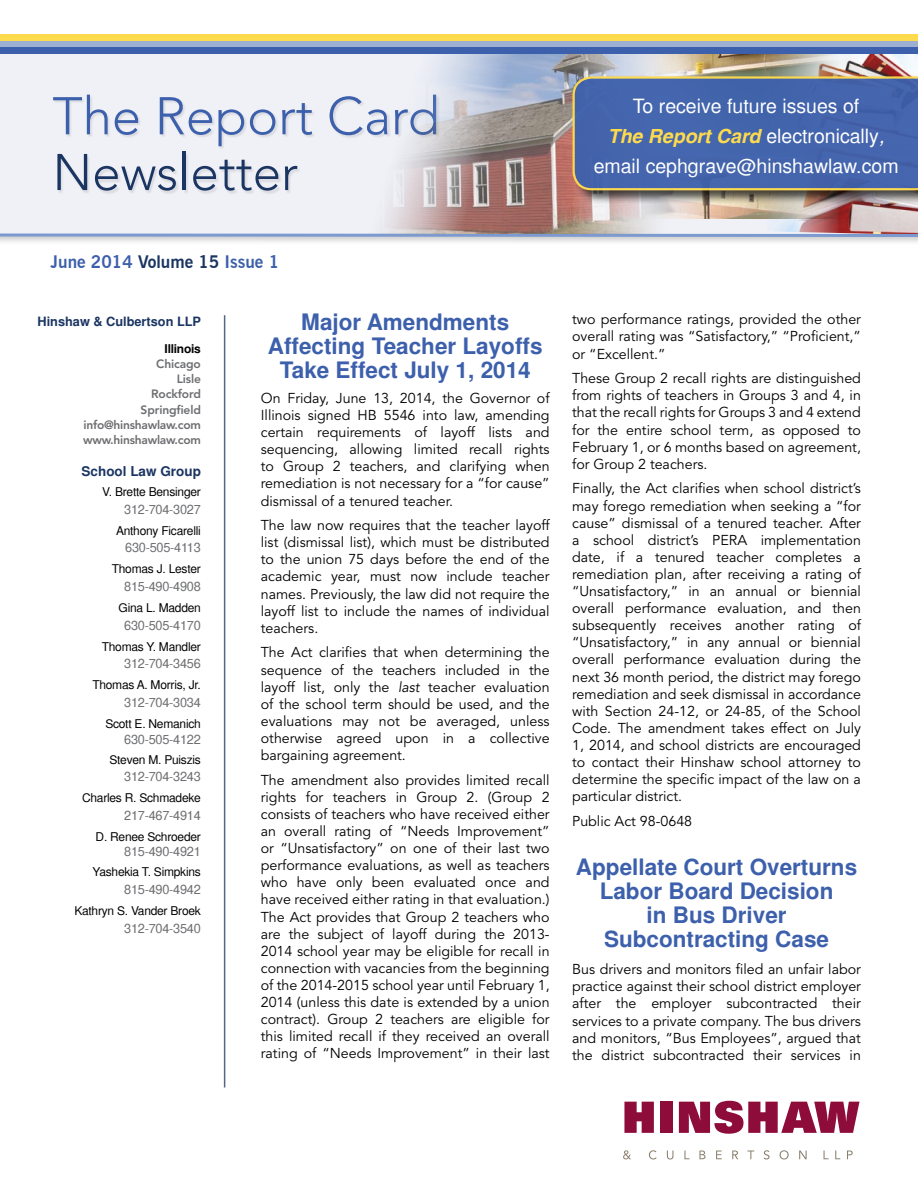
<style>
.page{position:relative;width:918px;height:1188px;background:#fff}
.page>*{position:absolute;margin:0;border:0;box-sizing:border-box;transform-origin:0 0}
.t1{font:300 52.5px "Avenir";color:#3d60ac}
.t2{font:300 51px "Avenir";color:#1b3562}
.t3{font:700 22.5px/24px "Helvetica";color:#3d60ac;text-align:center}
.t4{font:19.5px/30px "Helvetica";color:#fff;text-align:center}
.t5{font:700 17.25px "News Gothic BT";color:#3d60ac}
.t6{font:14.25px/17.1px "Avenir";color:#000;text-align:justify}
.t7{font:700 13.5px "Helvetica";color:#1b3562}
.t8{font:12.75px "Helvetica";letter-spacing:-.02em;color:#6d6e71}
.t9{font:700 12.75px "Helvetica";color:#1b3562}
.t10{font:12px "Helvetica";letter-spacing:-.02em;color:#000}
.t11{font:800 12px/15.3px "Avenir";letter-spacing:-.02em;color:#6d6e71;text-align:right}
.t12{font:700 12px "Helvetica";letter-spacing:-.02em;color:#000}
.s1{font-weight:700;font-style:italic;color:#fedb4d}
.s2{font-style:italic}
.s3{color:#1b3562}
</style>
<div class="page">
<hr style="left:224px;top:315px;width:1px;height:773px;background:#546789">
<svg style="left:624px;top:1102px;width:30px;height:31px"></svg>
<div style="left:660px;top:1102px;width:12px;height:31px;background:#8e0c3a"></div>
<svg style="left:679px;top:1101px;width:180px;height:33px"></svg>
<svg style="left:623px;top:1150px;width:8px;height:9px"></svg>
<svg style="left:649px;top:1150px;width:8px;height:10px"></svg>
<svg style="left:667px;top:1151px;width:6px;height:9px"></svg>
<svg style="left:684px;top:1151px;width:5px;height:8px"></svg>
<svg style="left:699px;top:1151px;width:6px;height:8px"></svg>
<svg style="left:716px;top:1151px;width:6px;height:8px"></svg>
<svg style="left:732px;top:1151px;width:6px;height:8px"></svg>
<svg style="left:747px;top:1151px;width:7px;height:8px"></svg>
<svg style="left:764px;top:1150px;width:5px;height:10px"></svg>
<svg style="left:780px;top:1150px;width:9px;height:10px"></svg>
<svg style="left:799px;top:1151px;width:8px;height:8px"></svg>
<svg style="left:824px;top:1151px;width:5px;height:8px"></svg>
<svg style="left:835px;top:1151px;width:5px;height:8px"></svg>
<svg style="left:847px;top:1151px;width:6px;height:8px"></svg>
<div style="left:0;top:48px;width:918px;height:198px;background:#000;opacity:.21"></div>
<svg style="left:0;top:54px;width:918px;height:184px"></svg>
<div style="left:54px;top:95px;width:386px;height:100px;background:#000;opacity:.1"></div>
<img style="left:702px;top:54px;width:64px;height:164px">
<img style="left:766px;top:54px;width:152px;height:181px">
<img style="left:364px;top:54px;width:338px;height:179px">
<div style="left:0;top:35px;width:918px;height:6px;background:#fedb4d"></div>
<div style="left:0;top:41px;width:918px;height:7px;background:#9db0d1"></div>
<div style="left:0;top:47px;width:918px;height:7px;background:#3d60ac"></div>
<div style="left:572px;top:74px;width:346px;height:131px;background:#000;opacity:.75"></div>
<svg style="left:573px;top:76px;width:345px;height:114px;background:#4c69a8"></svg>
<h1 class="t1" style="left:52px;top:85px;width:389px">The Report Card</h1>
<h2 class="t2" style="left:52px;top:143px;width:247px">Newsletter</h2>
<h3 class="t4" style="left:594px;top:91px;width:306px">To receive future issues of<br><span class="s1">The Report Card</span> electronically<span class="s2">, </span>email cephgrave@hinshawlaw.com</h3>
<p class="t5" style="left:51px;top:251px;width:230px">June 2014 <span class="s3">Volume 15</span> Issue 1</p>
<p class="t9" style="left:38px;top:314px;width:165px">Hinshaw &amp; Culbertson LLP</p>
<p class="t12" style="left:165px;top:341px;width:38px">Illinois</p>
<p class="t11" style="left:83px;top:356px;width:119px">Chicago<br>Lisle<br>Rockford<br>Springfield info@hinshawlaw.com www.hinshawlaw.com</p>
<p class="t7" style="left:82px;top:463px;width:121px">School Law Group</p>
<p class="t10" style="left:102px;top:485px;width:100px">V. Brette Bensinger</p>
<p class="t8" style="left:124px;top:502px;width:78px">312-704-3027</p>
<p class="t10" style="left:116px;top:523px;width:86px">Anthony Ficarelli</p>
<p class="t8" style="left:125px;top:540px;width:77px">630-505-4113</p>
<p class="t10" style="left:112px;top:562px;width:91px">Thomas J. Lester</p>
<p class="t8" style="left:124px;top:579px;width:78px">815-490-4908</p>
<p class="t10" style="left:119px;top:601px;width:84px">Gina L. Madden</p>
<p class="t8" style="left:124px;top:618px;width:78px">630-505-4170</p>
<p class="t10" style="left:102px;top:639px;width:101px">Thomas Y. Mandler</p>
<p class="t8" style="left:124px;top:656px;width:78px">312-704-3456</p>
<p class="t10" style="left:92px;top:678px;width:110px">Thomas A. Morris, Jr.</p>
<p class="t8" style="left:124px;top:695px;width:78px">312-704-3034</p>
<p class="t10" style="left:105px;top:717px;width:97px">Scott E. Nemanich</p>
<p class="t8" style="left:124px;top:732px;width:78px">630-505-4122</p>
<p class="t10" style="left:109px;top:752px;width:93px">Steven M. Puiszis</p>
<p class="t8" style="left:124px;top:769px;width:78px">312-704-3243</p>
<p class="t10" style="left:82px;top:791px;width:120px">Charles R. Schmadeke</p>
<p class="t8" style="left:124px;top:808px;width:78px">217-467-4914</p>
<p class="t10" style="left:96px;top:830px;width:107px">D. Renee Schroeder</p>
<p class="t8" style="left:124px;top:844px;width:78px">815-490-4921</p>
<p class="t10" style="left:93px;top:865px;width:110px">Yashekia T. Simpkins</p>
<p class="t8" style="left:124px;top:882px;width:78px">815-490-4942</p>
<p class="t10" style="left:74px;top:904px;width:128px">Kathryn S. Vander Broek</p>
<p class="t8" style="left:124px;top:921px;width:78px">312-704-3540</p>
<h3 class="t3" style="left:268px;top:310px;width:276px">Major Amendments<br>Affecting Teacher Layoffs<br>Take Effect July 1, 2014</h3>
<p class="t6" style="left:261px;top:390px;width:290px">On Friday, June 13, 2014, the Governor of Illinois signed HB 5546 into law, amending certain requirements of layoff lists and sequencing, allowing limited recall rights to Group 2 teachers, and clarifying when remediation is not necessary for a “for cause” dismissal of a tenured teacher.</p>
<p class="t6" style="left:261px;top:517px;width:290px">The law now requires that the teacher layoff list (dismissal list), which must be distributed to the union 75 days before the end of the academic year, must now include teacher names. Previously, the law did not require the layoff list to include the names of individual teachers.</p>
<p class="t6" style="left:261px;top:644px;width:290px">The Act clarifies that when determining the sequence of the teachers included in the layoff list, only the <span class="s2">last</span> teacher evaluation of the school term should be used, and the evaluations may not be averaged, unless otherwise agreed upon in a collective bargaining agreement.</p>
<p class="t6" style="left:261px;top:772px;width:290px">The amendment also provides limited recall rights for teachers in Group 2. (Group 2 consists of teachers who have received either an overall rating of “Needs Improvement” or “Unsatisfactory” on one of their last two performance evaluations, as well as teachers who have only been evaluated once and have received either rating in that evaluation.)<br>The Act provides that Group 2 teachers who are the subject of layoff during the 2013- 2014 school year may be eligible for recall in connection with vacancies from the beginning of the 2014-2015 school year until February 1, 2014 (unless this date is extended by a union contract). Group 2 teachers are eligible for this limited recall if they received an overall rating of “Needs Improvement” in their last</p>
<p class="t6" style="left:572px;top:311px;width:290px">two performance ratings, provided the other overall rating was “Satisfactory,” “Proficient,” or “Excellent.”</p>
<p class="t6" style="left:572px;top:370px;width:290px">These Group 2 recall rights are distinguished from rights of teachers in Groups 3 and 4, in that the recall rights for Groups 3 and 4 extend for the entire school term, as opposed to February 1, or 6 months based on agreement, for Group 2 teachers.</p>
<p class="t6" style="left:572px;top:480px;width:290px">Finally, the Act clarifies when school district’s may forego remediation when seeking a “for cause” dismissal of a tenured teacher. After a school district’s PERA implementation date, if a tenured teacher completes a remediation plan, after receiving a rating of “Unsatisfactory,” in an annual or biennial overall performance evaluation, and then subsequently receives another rating of “Unsatisfactory,” in any annual or biennial overall performance evaluation during the next 36 month period, the district may forego remediation and seek dismissal in accordance with Section 24-12, or 24-85, of the School Code. The amendment takes effect on July 1, 2014, and school districts are encouraged to contact their Hinshaw school attorney to determine the specific impact of the law on a particular district.</p>
<p class="t6" style="left:572px;top:813px;width:122px">Public Act 98-0648</p>
<h3 class="t3" style="left:576px;top:855px;width:283px">Appellate Court Overturns<br>Labor Board Decision<br>in Bus Driver<br>Subcontracting Case</h3>
<p class="t6" style="left:572px;top:961px;width:290px">Bus drivers and monitors filed an unfair labor practice against their school district employer after the employer subcontracted their services to a private company. The bus drivers and monitors, “Bus Employees”, argued that the district subcontracted their services in</p>
</div>
